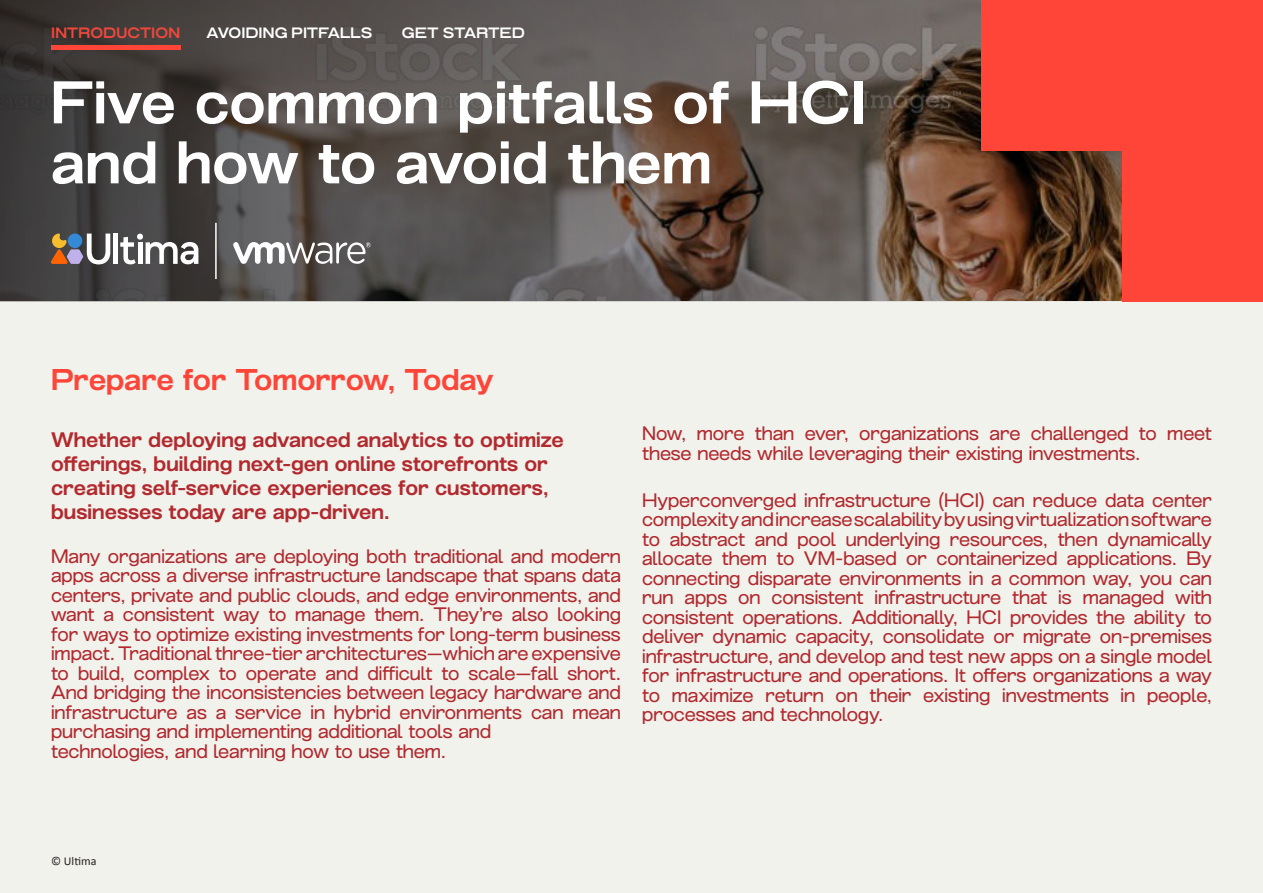
<style>
.page{position:relative;width:1263px;height:893px;background:#fff}
.page>*{position:absolute;margin:0;border:0;box-sizing:border-box;transform-origin:0 0}
.Big_title_-_Grillmas{font:700 60px/60px "Grillmaster Wide";color:#fff}
.Heading{font:700 30px "Grillmaster Wide";letter-spacing:-.01em;color:#ff4438}
.Heading-2{font:700 21px/24px "Grillmaster Wide";color:#b2292e}
.Body_-_Page{font:19.5px/19.5px "Grillmaster Wide";letter-spacing:-.005em;color:#b2292e;text-align:justify}
.Heading-3{font:700 15px "Grillmaster Wide";color:#fff}
.Heading-4{font:700 15px "Grillmaster Wide";letter-spacing:.005em;color:#ef483c}
.t1{font:12px "Calibri";color:#231f20}
</style>
<div class="page">
<div style="left:0;top:302px;width:1263px;height:591px;background:#f2f2ed"></div>
<svg style="left:0;top:0;width:1122px;height:302px;background:#584e48"></svg>
<div style="left:1122px;top:0;width:141px;height:302px;background:#ff4438"></div>
<div style="left:981px;top:0;width:281px;height:151px;background:#ff4438"></div>
<div style="left:113px;top:234px;width:5px;height:30px;background:#fff"></div>
<svg style="left:51px;top:234px;width:59px;height:30px"></svg>
<svg style="left:120px;top:234px;width:78px;height:30px"></svg>
<hr style="left:215px;top:223px;width:2px;height:56px;background:#fff">
<hr style="left:51px;top:45px;width:129px;height:4px;background:#ff4438">
<svg style="left:233px;top:242px;width:138px;height:22px"></svg>
<p class="Heading-4" style="left:51px;top:24px;width:131px">INTRODUCTION</p>
<p class="Heading-3" style="left:207px;top:24px;width:167px">AVOIDING PITFALLS</p>
<p class="Heading-3" style="left:402px;top:24px;width:124px">GET STARTED</p>
<p class="Big_title_-_Grillmas" style="left:51px;top:73px;width:818px">Five common pitfalls of HCI and how to avoid them</p>
<p class="Heading" style="left:51px;top:362px;width:444px">Prepare for Tomorrow, Today</p>
<p class="Heading-2" style="left:51px;top:428px;width:514px">Whether deploying advanced analytics to optimize offerings, building next-gen online storefronts or creating self-service experiences for customers, businesses today are app-driven.</p>
<p class="Body_-_Page" style="left:51px;top:546px;width:571px">Many organizations are deploying both traditional and modern apps across a diverse infrastructure landscape that spans data centers, private and public clouds, and edge environments, and want a consistent way to manage them. They’re also looking for ways to optimize existing investments for long-term business impact. Traditional three-tier architectures—which are expensive to build, complex to operate and difficult to scale—fall short.<br>And bridging the inconsistencies between legacy hardware and infrastructure as a service in hybrid environments can mean purchasing and implementing additional tools and</p>
<p class="Body_-_Page" style="left:51px;top:741px;width:396px">technologies, and learning how to use them.</p>
<p class="Body_-_Page" style="left:642px;top:424px;width:571px">Now, more than ever, organizations are challenged to meet these needs while leveraging their existing investments.</p>
<p class="Body_-_Page" style="left:642px;top:490px;width:571px">Hyperconverged infrastructure (HCI) can reduce data center complexity and increase scalability by using virtualization software to abstract and pool underlying resources, then dynamically allocate them to VM-based or containerized applications. By connecting disparate environments in a common way, you can run apps on consistent infrastructure that is managed with consistent operations. Additionally, HCI provides the ability to deliver dynamic capacity, consolidate or migrate on-premises infrastructure, and develop and test new apps on a single model for infrastructure and operations. It offers organizations a way to maximize return on their existing investments in people, processes and technology.</p>
<p class="t1" style="left:51px;top:853px;width:47px">© Ultima</p>
</div>
